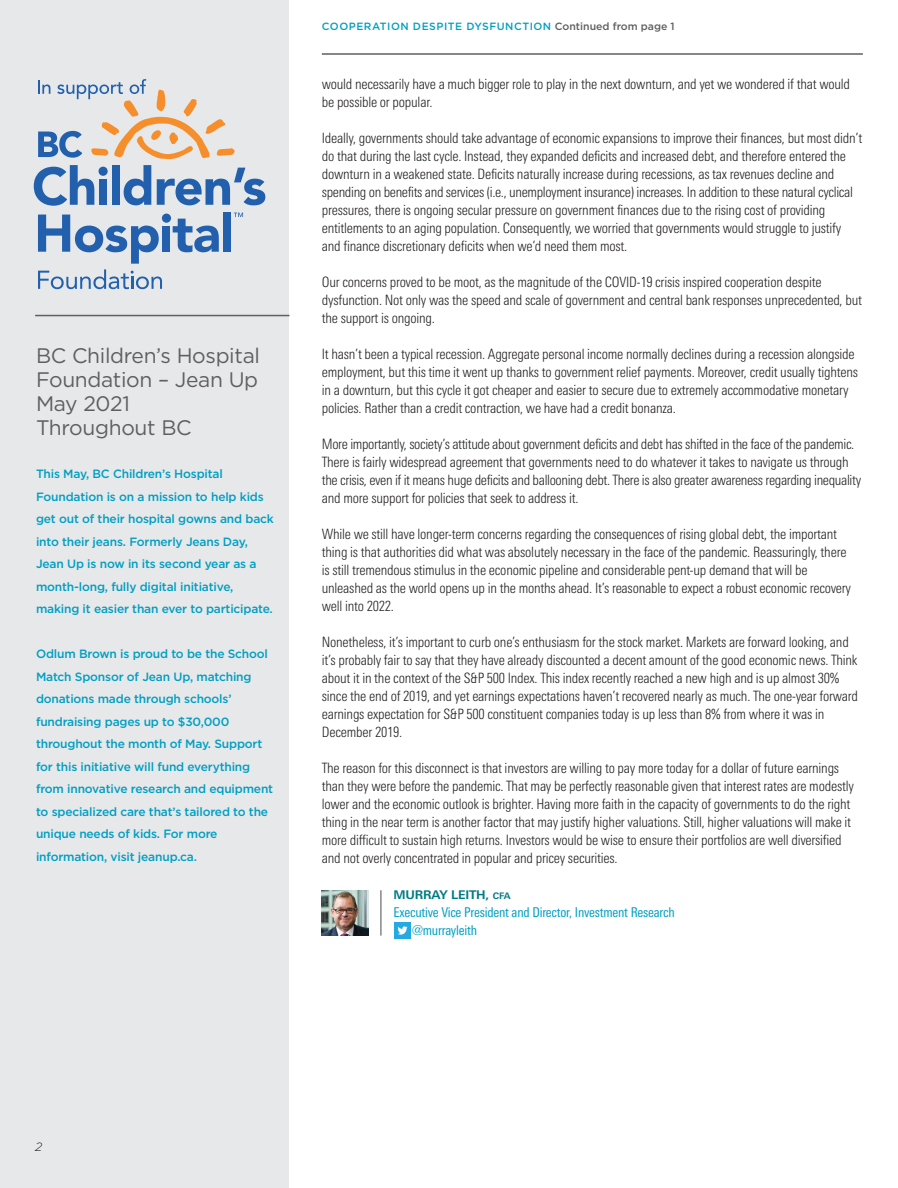
<style>
.page{position:relative;width:898px;height:1188px;background:#fff}
.page>*{position:absolute;margin:0;border:0;box-sizing:border-box;transform-origin:0 0}
.t1{font:21px/24px "Gotham HTF";letter-spacing:-.015em;color:#5f5f62}
.t2{font:300 condensed 14.25px/18px "Linotype Univers";letter-spacing:-.015em;color:#231f20}
.t3{font:condensed 13.5px/18px "Linotype Univers";letter-spacing:-.015em;color:#009fc3}
.t4{font:500 12px/22.5px "Gotham HTF";letter-spacing:-.015em;color:#009fc3}
.t5{font:700 12px "Linotype Univers Basic";letter-spacing:-.015em;color:#007b85}
.t6{font:italic 300 12px "Gotham HTF";color:#231f20}
.t7{font:500 10.5px "Gotham HTF";letter-spacing:.05em;color:#009fc3}
.s1{color:#5f5f62}
.s2{font-size:9px}
</style>
<div class="page">
<div style="left:0;top:0;width:289px;height:1188px;background:#e7e8e9"></div>
<hr style="left:322px;top:53px;width:541px;height:2px;background:#5f5f62">
<hr style="left:35px;top:315px;width:254px;height:1px;background:#5f5f62">
<svg style="left:38px;top:79px;width:197px;height:80px"></svg>
<svg style="left:38px;top:214px;width:181px;height:75px"></svg>
<div style="left:223px;top:212px;width:8px;height:40px;background:#2260ad"></div>
<svg style="left:234px;top:213px;width:9px;height:4px"></svg>
<svg style="left:34px;top:165px;width:74px;height:41px"></svg>
<div style="left:99px;top:179px;width:8px;height:26px;background:#2260ad"></div>
<div style="left:112px;top:165px;width:8px;height:40px;background:#2260ad"></div>
<svg style="left:124px;top:165px;width:27px;height:40px"></svg>
<svg style="left:157px;top:168px;width:108px;height:37px"></svg>
<hr style="left:380px;top:890px;width:1px;height:46px;background:#5f5f62">
<img style="left:394px;top:922px;width:17px;height:17px">
<img style="left:322px;top:890px;width:46px;height:46px">
<h1 class="t1" style="left:36px;top:344px;width:225px">BC Children’s Hospital<br>Foundation – Jean Up<br>May 2021<br>Throughout BC</h1>
<p class="t4" style="left:36px;top:463px;width:239px">This May, BC Children’s Hospital Foundation is on a mission to help kids get out of their hospital gowns and back into their jeans. Formerly Jeans Day, Jean Up is now in its second year as a month-long, fully digital initiative, making it easier than ever to participate.</p>
<p class="t4" style="left:36px;top:643px;width:239px">Odlum Brown is proud to be the School Match Sponsor of Jean Up, matching donations made through schools’ fundraising pages up to $30,000 throughout the month of May. Support for this initiative will fund everything from innovative research and equipment to specialized care that’s tailored to the unique needs of kids. For more information, visit jeanup.ca.</p>
<p class="t7" style="left:322px;top:20px;width:354px">COOPERATION DESPITE DYSFUNCTION <span class="s1">Continued from page 1</span></p>
<p class="t2" style="left:322px;top:77px;width:530px">would necessarily have a much bigger role to play in the next downturn, and yet we wondered if that would be possible or popular.</p>
<p class="t2" style="left:322px;top:131px;width:542px">Ideally, governments should take advantage of economic expansions to improve their finances, but most didn’t do that during the last cycle. Instead, they expanded deficits and increased debt, and therefore entered the downturn in a weakened state. Deficits naturally increase during recessions, as tax revenues decline and spending on benefits and services (i.e., unemployment insurance) increases. In addition to these natural cyclical pressures, there is ongoing secular pressure on government finances due to the rising cost of providing entitlements to an aging population. Consequently, we worried that governments would struggle to justify and finance discretionary deficits when we’d need them most.</p>
<p class="t2" style="left:322px;top:275px;width:542px">Our concerns proved to be moot, as the magnitude of the COVID-19 crisis inspired cooperation despite dysfunction. Not only was the speed and scale of government and central bank responses unprecedented, but the support is ongoing.</p>
<p class="t2" style="left:322px;top:347px;width:538px">It hasn’t been a typical recession. Aggregate personal income normally declines during a recession alongside employment, but this time it went up thanks to government relief payments. Moreover, credit usually tightens in a downturn, but this cycle it got cheaper and easier to secure due to extremely accommodative monetary policies. Rather than a credit contraction, we have had a credit bonanza.</p>
<p class="t2" style="left:322px;top:437px;width:541px">More importantly, society’s attitude about government deficits and debt has shifted in the face of the pandemic.<br>There is fairly widespread agreement that governments need to do whatever it takes to navigate us through the crisis, even if it means huge deficits and ballooning debt. There is also greater awareness regarding inequality and more support for policies that seek to address it.</p>
<p class="t2" style="left:322px;top:527px;width:531px">While we still have longer-term concerns regarding the consequences of rising global debt, the important thing is that authorities did what was absolutely necessary in the face of the pandemic. Reassuringly, there is still tremendous stimulus in the economic pipeline and considerable pent-up demand that will be unleashed as the world opens up in the months ahead. It’s reasonable to expect a robust economic recovery well into 2022.</p>
<p class="t2" style="left:322px;top:635px;width:538px">Nonetheless, it’s important to curb one’s enthusiasm for the stock market. Markets are forward looking, and it’s probably fair to say that they have already discounted a decent amount of the good economic news. Think about it in the context of the S&amp;P 500 Index. This index recently reached a new high and is up almost 30% since the end of 2019, and yet earnings expectations haven’t recovered nearly as much. The one-year forward earnings expectation for S&amp;P 500 constituent companies today is up less than 8% from where it was in December 2019.</p>
<p class="t2" style="left:322px;top:761px;width:534px">The reason for this disconnect is that investors are willing to pay more today for a dollar of future earnings than they were before the pandemic. That may be perfectly reasonable given that interest rates are modestly lower and the economic outlook is brighter. Having more faith in the capacity of governments to do the right thing in the near term is another factor that may justify higher valuations. Still, higher valuations will make it more difficult to sustain high returns. Investors would be wise to ensure their portfolios are well diversified and not overly concentrated in popular and pricey securities.</p>
<p class="t5" style="left:393px;top:891px;width:119px">MURRAY LEITH, <span class="s2">CFA</span></p>
<p class="t3" style="left:412px;top:905px;width:264px;text-indent:-19px">Executive Vice President and Director, Investment Research @murrayleith</p>
<p class="t6" style="left:35px;top:1140px;width:9px">2</p>
</div>
